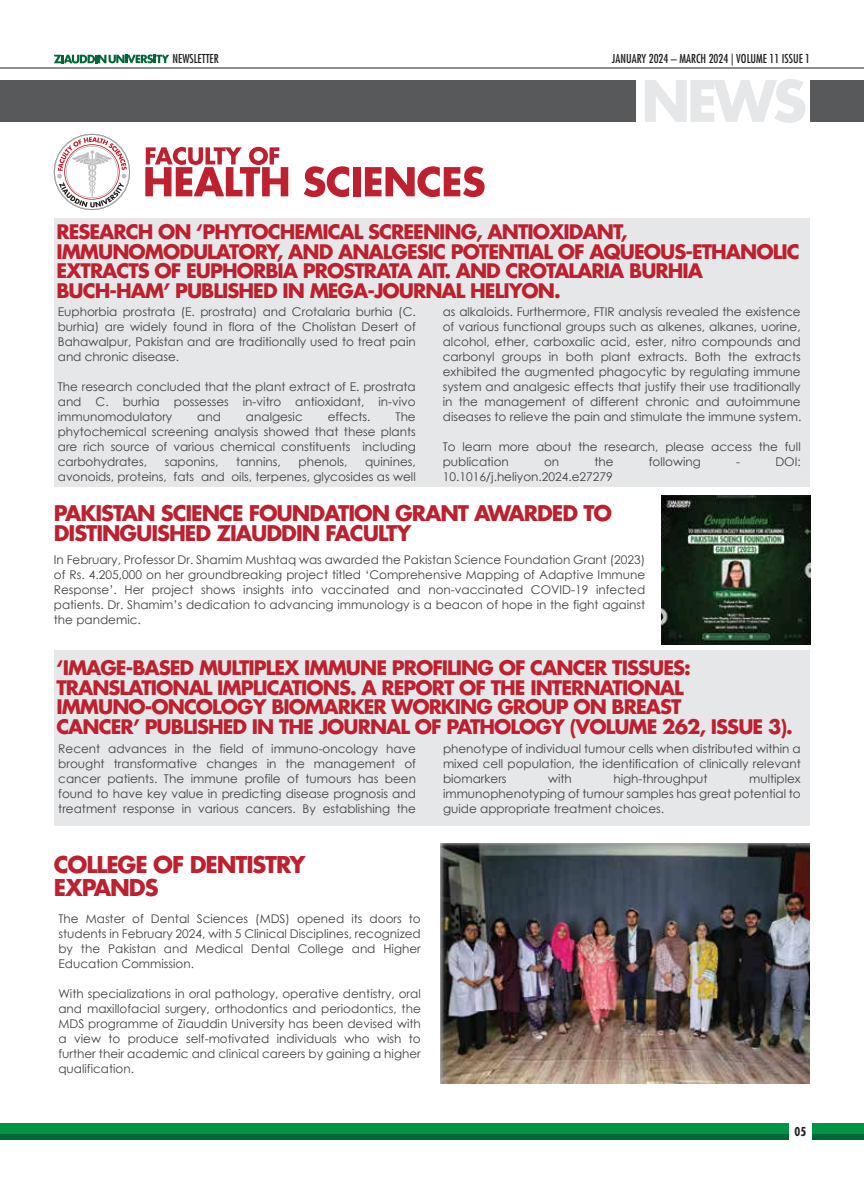
<style>
.page{position:relative;width:864px;height:1188px;background:#fff}
.page>*{position:absolute;margin:0;border:0;box-sizing:border-box;transform-origin:0 0}
.t1{font:700 55.5px "Futura Std";color:#e6e7e8}
.t2{font:700 22.5px/22.5px "Futura Std";letter-spacing:-.05em;color:#bd202e}
.t3{font:700 21px/19.5px "Futura Std";letter-spacing:-.05em;color:#bd202e}
.t4{font:700 19.5px/19.5px "Futura Std";letter-spacing:-.05em;color:#bd202e}
.t5{font:12px/15px "Century Gothic";color:#414042;text-align:justify}
.t6{font:condensed 12px "Futura Std";color:#231f20}
.t7{font:700 condensed 12px "Futura Std";color:#231f20}
</style>
<div class="page">
<div style="left:54px;top:218px;width:756px;height:268px;background:#e6e7e8"></div>
<div style="left:54px;top:651px;width:756px;height:175px;background:#e6e7e8"></div>
<hr style="left:0;top:68px;width:864px;height:1px;background:#231f20">
<div style="left:810px;top:80px;width:54px;height:42px;background:#58595b"></div>
<div style="left:0;top:80px;width:636px;height:42px;background:#58595b"></div>
<svg style="left:54px;top:54px;width:115px;height:10px"></svg>
<img style="left:661px;top:495px;width:149px;height:149px">
<svg style="left:54px;top:134px;width:76px;height:76px"></svg>
<svg style="left:145px;top:147px;width:143px;height:49px"></svg>
<svg style="left:304px;top:166px;width:45px;height:31px"></svg>
<div style="left:353px;top:167px;width:8px;height:29px;background:#bd202e"></div>
<svg style="left:365px;top:166px;width:120px;height:31px"></svg>
<img style="left:440px;top:844px;width:370px;height:239px">
<div style="left:0;top:1123px;width:864px;height:17px;background:#009444"></div>
<div style="left:0;top:1134px;width:864px;height:6px;background:#006838"></div>
<div style="left:790px;top:1113px;width:22px;height:35px;background:#fff"></div>
<p class="t6" style="left:173px;top:52px;width:48px">NEWSLETTER</p>
<p class="t6" style="left:612px;top:52px;width:200px">JANUARY 2024 – MARCH 2024 | VOLUME 11 ISSUE 1</p>
<h1 class="t1" style="left:641px;top:64px;width:167px">NEWS</h1>
<h3 class="t4" style="left:56px;top:222px;width:745px">RESEARCH ON ‘PHYTOCHEMICAL SCREENING, ANTIOXIDANT, IMMUNOMODULATORY, AND ANALGESIC POTENTIAL OF AQUEOUS-ETHANOLIC EXTRACTS OF EUPHORBIA PROSTRATA AIT. AND CROTALARIA BURHIA BUCH-HAM’ PUBLISHED IN MEGA-JOURNAL HELIYON.</h3>
<p class="t5" style="left:58px;top:304px;width:359px">Euphorbia prostrata (E. prostrata) and Crotalaria burhia (C. burhia) are widely found in flora of the Cholistan Desert of Bahawalpur, Pakistan and are traditionally used to treat pain and chronic disease.</p>
<p class="t5" style="left:58px;top:379px;width:359px">The research concluded that the plant extract of E. prostrata and C. burhia possesses in-vitro antioxidant, in-vivo immunomodulatory</p>
<p class="t5" style="left:443px;top:304px;width:360px">as alkaloids. Furthermore, FTIR analysis revealed the existence of various functional groups such as alkenes, alkanes, uorine, alcohol, ether, carboxalic acid, ester, nitro compounds and carbonyl groups in both plant extracts. Both the extracts exhibited the augmented phagocytic by regulating immune system and analgesic effects that justify their use traditionally in the management of different chronic and autoimmune diseases to relieve the pain and stimulate the immune system.</p>
<p class="t5" style="left:443px;top:439px;width:359px">To learn more about the research, please access the full publication</p>
<p class="t5" style="left:197px;top:409px;width:25px">and</p>
<p class="t5" style="left:246px;top:409px;width:58px">analgesic</p>
<p class="t5" style="left:328px;top:409px;width:44px">effects.</p>
<p class="t5" style="left:58px;top:409px;width:359px;text-indent:338px">The phytochemical screening analysis showed that these plants are rich source of various chemical constituents including carbohydrates,</p>
<p class="t5" style="left:544px;top:454px;width:17px">on</p>
<p class="t5" style="left:594px;top:454px;width:21px">the</p>
<p class="t5" style="left:649px;top:454px;width:54px">following</p>
<p class="t5" style="left:736px;top:454px;width:5px">-</p>
<p class="t5" style="left:775px;top:454px;width:27px">DOI:</p>
<p class="t5" style="left:443px;top:469px;width:172px">10.1016/j.heliyon.2024.e27279</p>
<h3 class="t3" style="left:54px;top:503px;width:560px">PAKISTAN SCIENCE FOUNDATION GRANT AWARDED TO<br>DISTINGUISHED ZIAUDDIN FACULTY</h3>
<p class="t5" style="left:54px;top:552px;width:593px">In February, Professor Dr. Shamim Mushtaq was awarded the Pakistan Science Foundation Grant (2023) of Rs. 4.205,000 on her groundbreaking project titled ‘Comprehensive Mapping of Adaptive Immune Response’. Her project shows insights into vaccinated and non-vaccinated COVID-19 infected patients. Dr. Shamim’s dedication to advancing immunology is a beacon of hope in the fight against the pandemic.</p>
<p class="t4" style="left:56px;top:658px;width:738px">‘IMAGE-BASED MULTIPLEX IMMUNE PROFILING OF CANCER TISSUES:<br>TRANSLATIONAL IMPLICATIONS. A REPORT OF THE INTERNATIONAL IMMUNO-ONCOLOGY BIOMARKER WORKING GROUP ON BREAST<br>CANCER’ PUBLISHED IN THE JOURNAL OF PATHOLOGY (VOLUME 262, ISSUE 3).</p>
<p class="t5" style="left:58px;top:741px;width:359px">Recent advances in the field of immuno-oncology have brought transformative changes in the management of cancer patients. The immune profile of tumours has been found to have key value in predicting disease prognosis and treatment response in various cancers. By establishing the</p>
<p class="t5" style="left:443px;top:741px;width:359px">phenotype of individual tumour cells when distributed within a mixed cell population, the identification of clinically relevant biomarkers</p>
<p class="t5" style="left:58px;top:454px;width:359px;text-align:right">quinines,<br>avonoids, proteins, fats and oils, terpenes, glycosides as well</p>
<p class="t5" style="left:165px;top:454px;width:55px">saponins,</p>
<p class="t5" style="left:236px;top:454px;width:46px">tannins,</p>
<p class="t5" style="left:299px;top:454px;width:50px">phenols,</p>
<p class="t5" style="left:443px;top:771px;width:359px;text-indent:306px">multiplex immunophenotyping of tumour samples has great potential to guide appropriate treatment choices.</p>
<p class="t5" style="left:548px;top:771px;width:25px">with</p>
<p class="t5" style="left:613px;top:771px;width:96px">high-throughput</p>
<h2 class="t2" style="left:54px;top:853px;width:253px">COLLEGE OF DENTISTRY<br>EXPANDS</h2>
<p class="t5" style="left:58px;top:911px;width:364px">The Master of Dental Sciences (MDS) opened its doors to students in February 2024, with 5 Clinical Disciplines, recognized by the Pakistan and Medical Dental College and Higher Education Commission.</p>
<p class="t5" style="left:58px;top:986px;width:364px">With specializations in oral pathology, operative dentistry, oral and maxillofacial surgery, orthodontics and periodontics, the MDS programme of Ziauddin University has been devised with a view to produce self-motivated individuals who wish to further their academic and clinical careers by gaining a higher qualification.</p>
<p class="t7" style="left:795px;top:1125px;width:13px">05</p>
</div>
